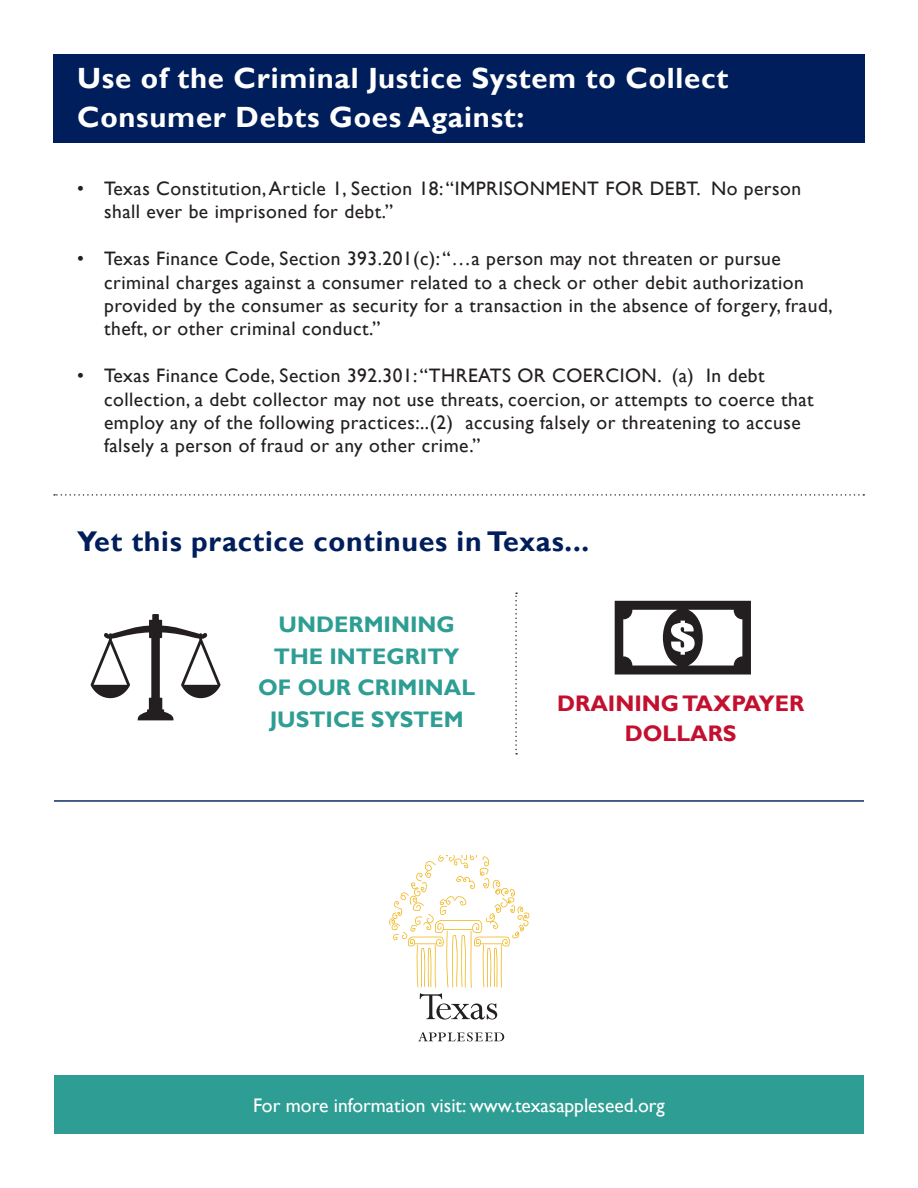
<style>
.page{position:relative;width:918px;height:1188px;background:#fff}
.page>*{position:absolute;margin:0;border:0;box-sizing:border-box;transform-origin:0 0}
.t1{font:700 29.25px/38.8px "Gill Sans";letter-spacing:.025em;color:#fff}
.t2{font:700 28.5px "Gill Sans";letter-spacing:.025em;color:#001e5b}
.t3{font:700 22.5px/31.5px "Gill Sans";color:#2e9e94;text-align:center}
.t4{font:700 22.5px/30px "Gill Sans";color:#c3102f;text-align:center}
.t5{font:19.65px "Gill Sans";color:#fff}
.t6{font:19.5px/23.4px "Gill Sans";letter-spacing:.025em;color:#231f20}
</style>
<div class="page">
<div style="left:53px;top:54px;width:812px;height:88px;background:#001e5b"></div>
<hr style="left:54px;top:800px;width:810px;height:2px;background:#001e5b">
<div style="left:54px;top:1076px;width:810px;height:58px;background:#2e9e94"></div>
<svg style="left:54px;top:494px;width:810px;height:2px"></svg>
<svg style="left:91px;top:614px;width:130px;height:106px"></svg>
<svg style="left:615px;top:601px;width:136px;height:74px"></svg>
<svg style="left:515px;top:593px;width:2px;height:161px"></svg>
<svg style="left:418px;top:1032px;width:86px;height:9px"></svg>
<svg style="left:389px;top:856px;width:141px;height:164px"></svg>
<p class="t1" style="left:77px;top:59px;width:653px">Use of the Criminal Justice System to Collect<br>Consumer Debts Goes Against:</p>
<p class="t6" style="left:104px;top:177px;width:699px;text-indent:-27px">• Texas Constitution, Article 1, Section 18: “IMPRISONMENT FOR DEBT. No person shall ever be imprisoned for debt.”</p>
<p class="t6" style="left:104px;top:247px;width:730px;text-indent:-27px">• Texas Finance Code, Section 393.201(c): “…a person may not threaten or pursue criminal charges against a consumer related to a check or other debit authorization provided by the consumer as security for a transaction in the absence of forgery, fraud, theft, or other criminal conduct.”</p>
<p class="t6" style="left:104px;top:364px;width:711px;text-indent:-27px">• Texas Finance Code, Section 392.301: “THREATS OR COERCION. (a) In debt collection, a debt collector may not use threats, coercion, or attempts to coerce that employ any of the following practices:..(2) accusing falsely or threatening to accuse falsely a person of fraud or any other crime.”</p>
<p class="t2" style="left:77px;top:524px;width:514px">Yet this practice continues in Texas...</p>
<p class="t3" style="left:258px;top:609px;width:219px">UNDERMINING<br>THE INTEGRITY<br>OF OUR CRIMINAL<br>JUSTICE SYSTEM</p>
<p class="t4" style="left:557px;top:689px;width:249px">DRAINING TAXPAYER<br>DOLLARS</p>
<p class="t5" style="left:253px;top:1094px;width:413px">For more information visit: www.texasappleseed.org</p>
</div>
